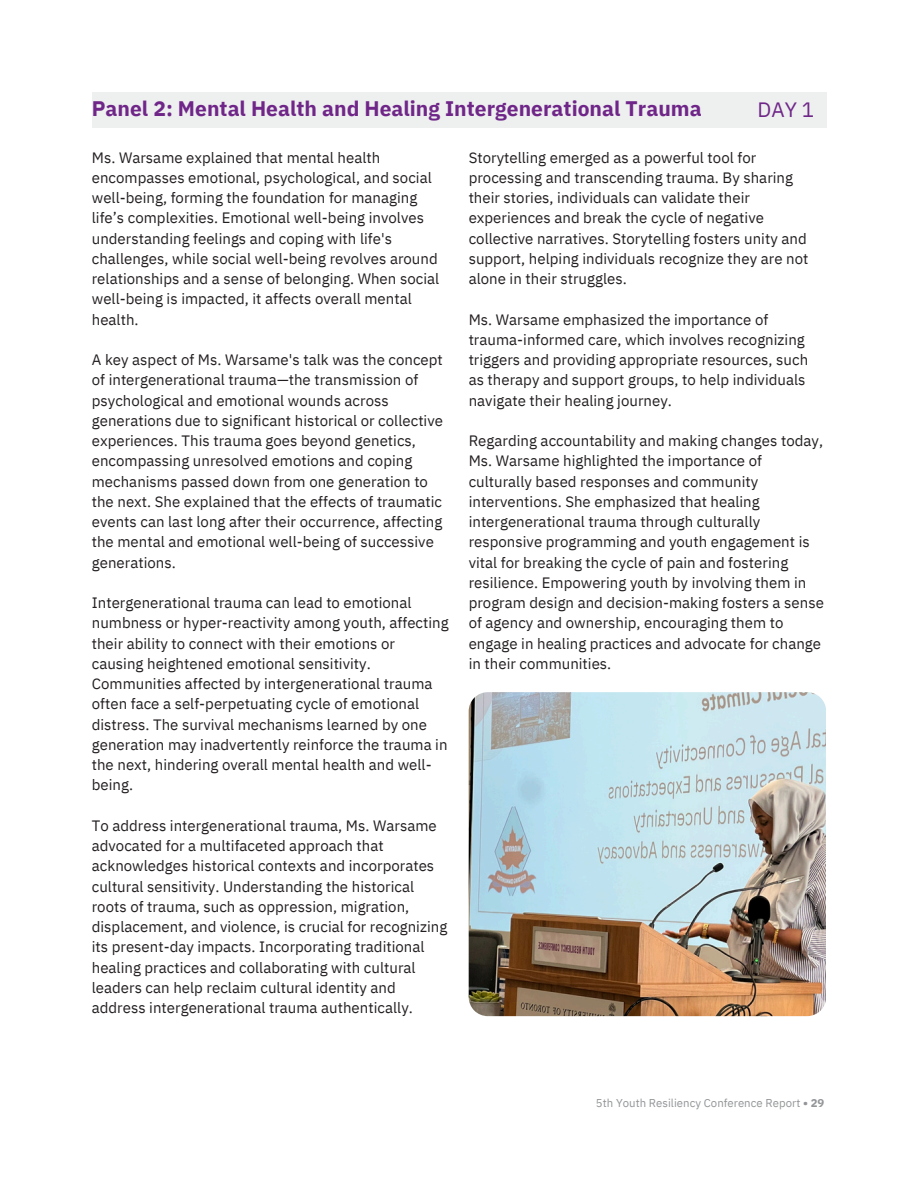
<style>
.page{position:relative;width:918px;height:1188px;background:#fff}
.page>*{position:absolute;margin:0;border:0;box-sizing:border-box;transform-origin:0 0}
.t1{font:700 21px "IBM Plex Sans";color:#6f2688}
.t2{font:20.7px "IBM Plex Sans";color:#6f2688}
.t3{font:15px/20.2px "IBM Plex Sans";color:#231f20}
.t4{font:11.4px "IBM Plex Sans";color:#939598}
.s1{font-weight:700}
</style>
<div class="page">
<div style="left:92px;top:92px;width:734px;height:35px;background:#eeefef"></div>
<img style="left:469px;top:692px;width:357px;height:324px">
<h2 class="t1" style="left:92px;top:95px;width:611px">Panel 2: Mental Health and Healing Intergenerational Trauma</h2>
<h1 class="t2" style="left:757px;top:96px;width:58px">DAY 1</h1>
<h3 class="t3" style="left:92px;top:147px;width:349px">Ms. Warsame explained that mental health encompasses emotional, psychological, and social well-being, forming the foundation for managing life’s complexities. Emotional well-being involves understanding feelings and coping with life's challenges, while social well-being revolves around relationships and a sense of belonging. When social well-being is impacted, it affects overall mental health.</h3>
<h3 class="t3" style="left:92px;top:349px;width:353px">A key aspect of Ms. Warsame's talk was the concept of intergenerational trauma—the transmission of psychological and emotional wounds across generations due to significant historical or collective experiences. This trauma goes beyond genetics, encompassing unresolved emotions and coping mechanisms passed down from one generation to the next. She explained that the effects of traumatic events can last long after their occurrence, affecting the mental and emotional well-being of successive generations.</h3>
<h3 class="t3" style="left:92px;top:592px;width:358px">Intergenerational trauma can lead to emotional numbness or hyper-reactivity among youth, affecting their ability to connect with their emotions or causing heightened emotional sensitivity.<br>Communities affected by intergenerational trauma often face a self-perpetuating cycle of emotional distress. The survival mechanisms learned by one generation may inadvertently reinforce the trauma in the next, hindering overall mental health and well&shy;being.</h3>
<h3 class="t3" style="left:92px;top:815px;width:357px">To address intergenerational trauma, Ms. Warsame advocated for a multifaceted approach that acknowledges historical contexts and incorporates cultural sensitivity. Understanding the historical roots of trauma, such as oppression, migration, displacement, and violence, is crucial for recognizing its present-day impacts. Incorporating traditional healing practices and collaborating with cultural leaders can help reclaim cultural identity and address intergenerational trauma authentically.</h3>
<h3 class="t3" style="left:469px;top:147px;width:341px">Storytelling emerged as a powerful tool for processing and transcending trauma. By sharing their stories, individuals can validate their experiences and break the cycle of negative collective narratives. Storytelling fosters unity and support, helping individuals recognize they are not alone in their struggles.</h3>
<h3 class="t3" style="left:469px;top:309px;width:341px">Ms. Warsame emphasized the importance of trauma-informed care, which involves recognizing triggers and providing appropriate resources, such as therapy and support groups, to help individuals navigate their healing journey.</h3>
<h3 class="t3" style="left:469px;top:430px;width:357px">Regarding accountability and making changes today, Ms. Warsame highlighted the importance of culturally based responses and community interventions. She emphasized that healing intergenerational trauma through culturally responsive programming and youth engagement is vital for breaking the cycle of pain and fostering resilience. Empowering youth by involving them in program design and decision-making fosters a sense of agency and ownership, encouraging them to engage in healing practices and advocate for change in their communities.</h3>
<p class="t4" style="left:596px;top:1095px;width:230px">5th Youth Resiliency Conference Report <span class="s1">• 29</span></p>
</div>
